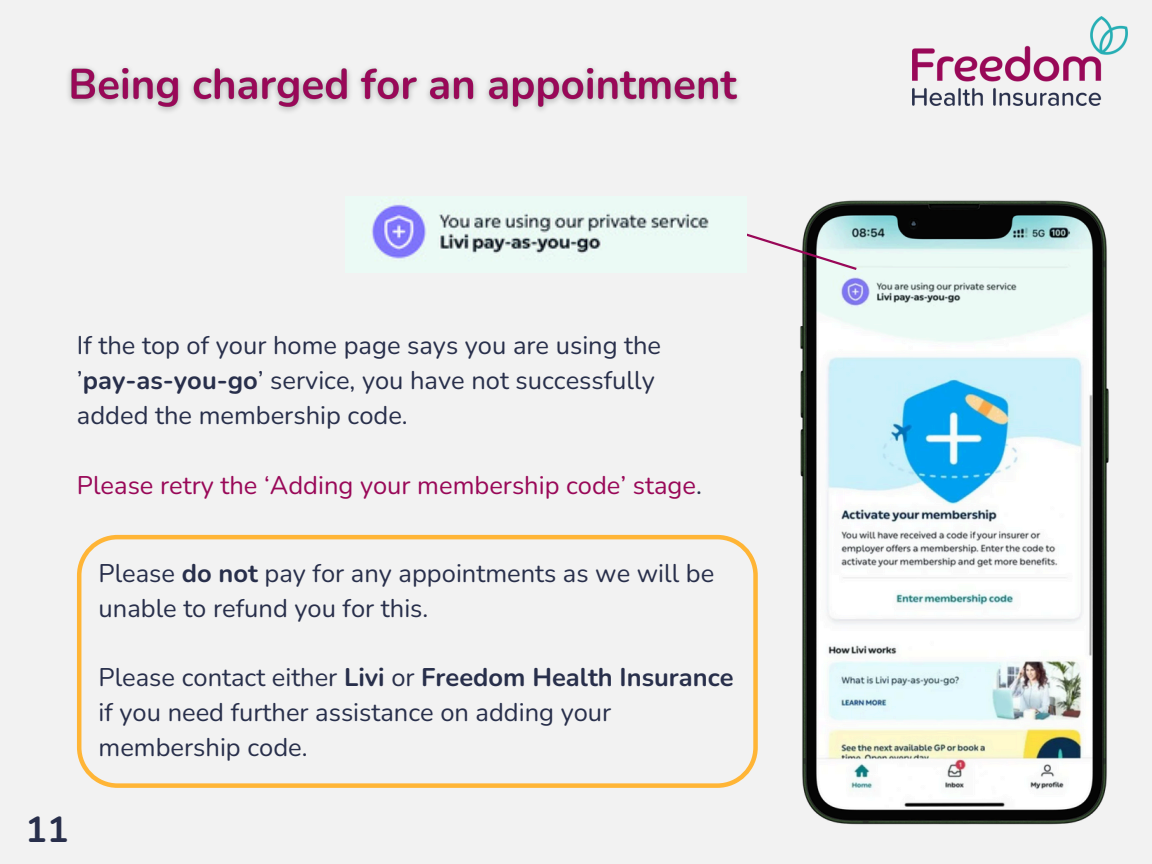
<style>
.page{position:relative;width:1152px;height:864px;background:#f2f2f2}
.page>*{position:absolute;margin:0;border:0;box-sizing:border-box;transform-origin:0 0}
.t1{font:700 36px "Nunito";color:#282f4b}
.t2{font:25.5px/34.8px "Nunito";color:#282f4b}
.t3{font:25.5px "Nunito";color:#990858}
.s1{font-weight:700}
.s2{color:#282f4b}
</style>
<div class="page">
<img style="left:800px;top:200px;width:309px;height:625px">
<img style="left:913px;top:16px;width:215px;height:89px">
<svg style="left:747px;top:228px;width:112px;height:44px"></svg>
<img style="left:365px;top:197px;width:345px;height:64px">
<svg style="left:77px;top:535px;width:681px;height:253px"></svg>
<img style="left:68px;top:67px;width:671px;height:45px">
<p class="t2" style="left:77px;top:328px;width:586px">If the top of your home page says you are using the ’<span class="s1">pay-as-you-go</span>’ service, you have not successfully added the membership code.</p>
<p class="t3" style="left:77px;top:468px;width:626px">Please retry the ‘Adding your membership code’ stage<span class="s2">.</span></p>
<p class="t1" style="left:26px;top:806px;width:45px">11</p>
<p class="t2" style="left:99px;top:556px;width:617px">Please <span class="s1">do not</span> pay for any appointments as we will be unable to refund you for this.</p>
<p class="t2" style="left:99px;top:661px;width:637px">Please contact either <span class="s1">Livi</span> or <span class="s1">Freedom Health Insurance </span>if you need further assistance on adding your membership code.</p>
</div>
